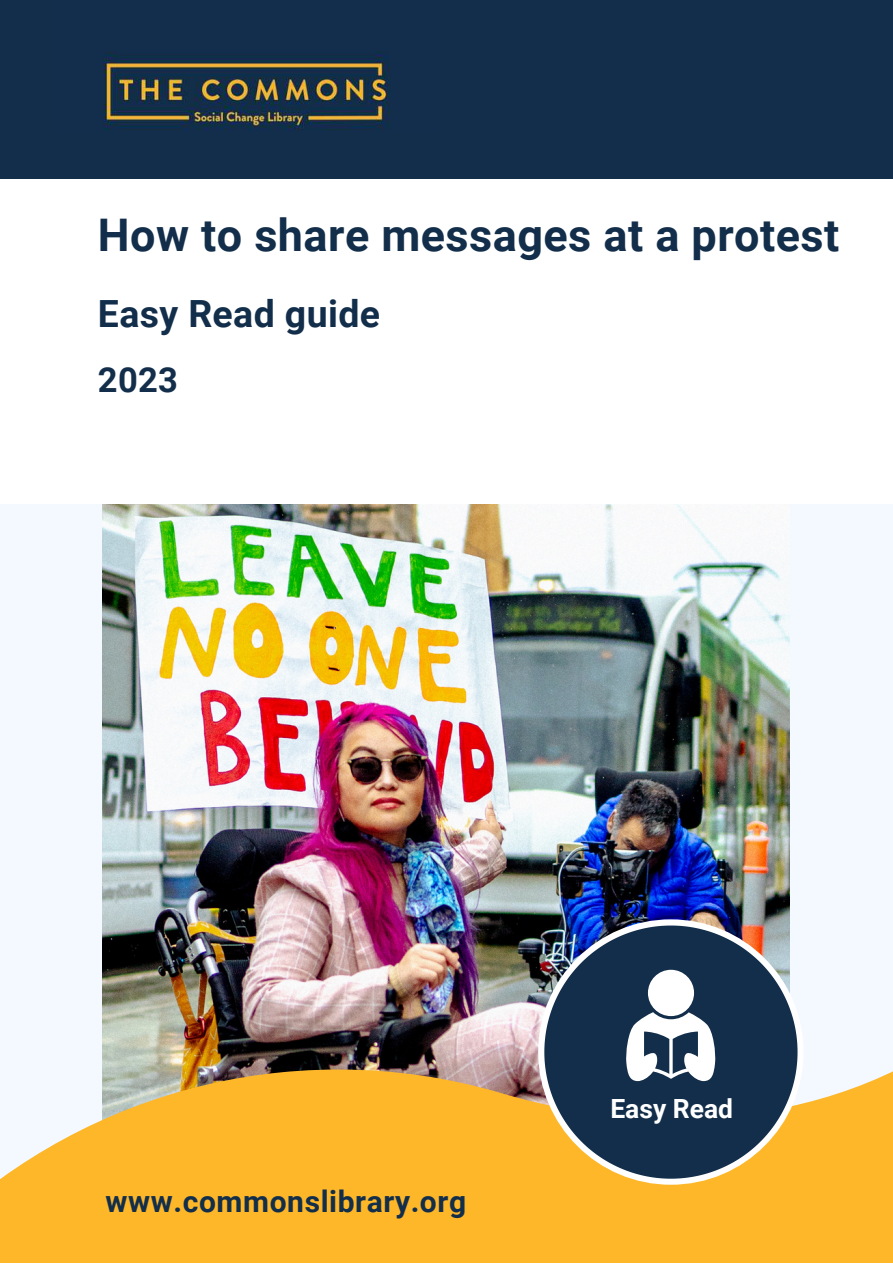
<style>
.page{position:relative;width:893px;height:1264px;background:#fff}
.page>*{position:absolute;margin:0;border:0;box-sizing:border-box;transform-origin:0 0}
.t1{font:700 45px "Roboto";letter-spacing:.01em;color:#122e4a}
.t2{font:700 37.5px "Roboto";letter-spacing:.01em;color:#122e4a}
.t3{font:700 34.5px "Roboto";color:#122e4a}
.t4{font:700 30px "Roboto";letter-spacing:.02em;color:#122e4a}
.t5{font:700 26.4px "Roboto";color:#fff}
</style>
<div class="page">
<div style="left:0;top:504px;width:892px;height:758px;background:#f3f9ff"></div>
<img style="left:103px;top:504px;width:686px;height:561px">
<div style="left:0;top:0;width:892px;height:178px;background:#122e4a"></div>
<img style="left:103px;top:52px;width:286px;height:78px">
<svg style="left:0;top:1065px;width:892px;height:197px;background:#f7b93d"></svg>
<img style="left:538px;top:919px;width:265px;height:265px">
<svg style="left:544px;top:925px;width:253px;height:253px;background:#404f5a"></svg>
<svg style="left:625px;top:1012px;width:91px;height:69px"></svg>
<div style="left:648px;top:969px;width:46px;height:47px;background:#fff;border-radius:50%"></div>
<p class="t1" style="left:98px;top:203px;width:742px">How to share messages at a protest</p>
<p class="t2" style="left:98px;top:287px;width:284px">Easy Read guide</p>
<p class="t3" style="left:98px;top:356px;width:82px">2023</p>
<p class="t4" style="left:106px;top:1180px;width:362px">www.commonslibrary.org</p>
<p class="t5" style="left:610px;top:1089px;width:124px">Easy Read</p>
</div>
